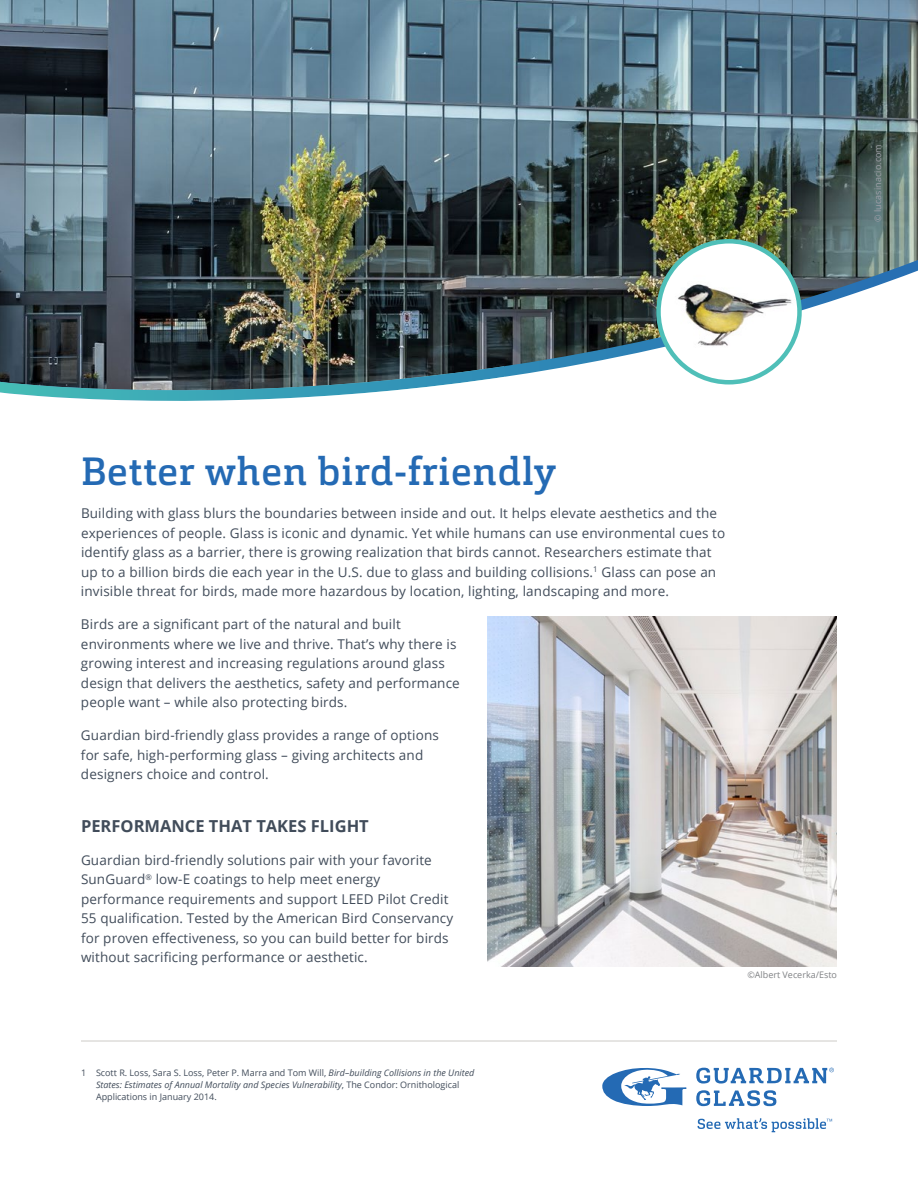
<style>
.page{position:relative;width:918px;height:1188px;background:#fff}
.page>*{position:absolute;margin:0;border:0;box-sizing:border-box;transform-origin:0 0}
.t1{font:500 39px "Cargan";letter-spacing:.02em;color:#246ab4}
.t2{font:700 16.5px "Open Sans";color:#414c5a}
.t3{font:13.5px/19.5px "Open Sans";letter-spacing:.01em;color:#414c5a}
.t4{font:9px/12px "Open Sans";color:#414c5a}
.t5{font:9px "Open Sans";color:#808285}
.t6{font:9px "Open Sans";letter-spacing:.01em;color:#a0a0a9}
.s1{font-style:italic}
</style>
<div class="page">
<hr style="left:81px;top:1041px;width:756px;height:1px;background:#cdcbc7">
<svg style="left:698px;top:1118px;width:134px;height:14px"></svg>
<svg style="left:696px;top:1068px;width:138px;height:38px"></svg>
<svg style="left:602px;top:1068px;width:84px;height:38px"></svg>
<img style="left:488px;top:616px;width:349px;height:350px">
<img style="left:0;top:0;width:918px;height:260px">
<img style="left:0;top:260px;width:918px;height:11px">
<img style="left:0;top:271px;width:917px;height:130px">
<svg style="left:659px;top:241px;width:141px;height:141px"></svg>
<img style="left:659px;top:241px;width:141px;height:127px">
<div style="left:656px;top:239px;width:146px;height:146px;border:4px solid #4fbfb8;border-radius:50%"></div>
<p class="t6" style="left:872px;top:222px;width:79px;rotate:-90deg">© lucasinacio.com</p>
<h1 class="t1" style="left:81px;top:447px;width:476px">Better when bird-friendly</h1>
<p class="t3" style="left:81px;top:503px;width:646px">Building with glass blurs the boundaries between inside and out. It helps elevate aesthetics and the experiences of people. Glass is iconic and dynamic. Yet while humans can use environmental cues to identify glass as a barrier, there is growing realization that birds cannot. Researchers estimate that up to a billion birds die each year in the U.S. due to glass and building collisions.<sup>1</sup> Glass can pose an invisible threat for birds, made more hazardous by location, lighting, landscaping and more.</p>
<p class="t3" style="left:81px;top:614px;width:380px">Birds are a significant part of the natural and built environments where we live and thrive. That’s why there is growing interest and increasing regulations around glass design that delivers the aesthetics, safety and performance people want – while also protecting birds.</p>
<p class="t3" style="left:81px;top:725px;width:359px">Guardian bird-friendly glass provides a range of options for safe, high-performing glass – giving architects and designers choice and control.</p>
<p class="t2" style="left:81px;top:814px;width:289px">PERFORMANCE THAT TAKES FLIGHT</p>
<p class="t3" style="left:81px;top:850px;width:374px">Guardian bird-friendly solutions pair with your favorite SunGuard<sup>®</sup> low-E coatings to help meet energy performance requirements and support LEED Pilot Credit 55 qualification. Tested by the American Bird Conservancy for proven effectiveness, so you can build better for birds without sacrificing performance or aesthetic.</p>
<p class="t5" style="left:747px;top:969px;width:91px">©Albert Vecerka/Esto</p>
<p class="t4" style="left:96px;top:1067px;width:380px;text-indent:-15px">1 Scott R. Loss, Sara S. Loss, Peter P. Marra and Tom Will, <span class="s1">Bird–building Collisions in the United<br>States: Estimates of Annual Mortality and Species Vulnerability</span>, The Condor: Ornithological<br>Applications in January 2014.</p>
</div>
